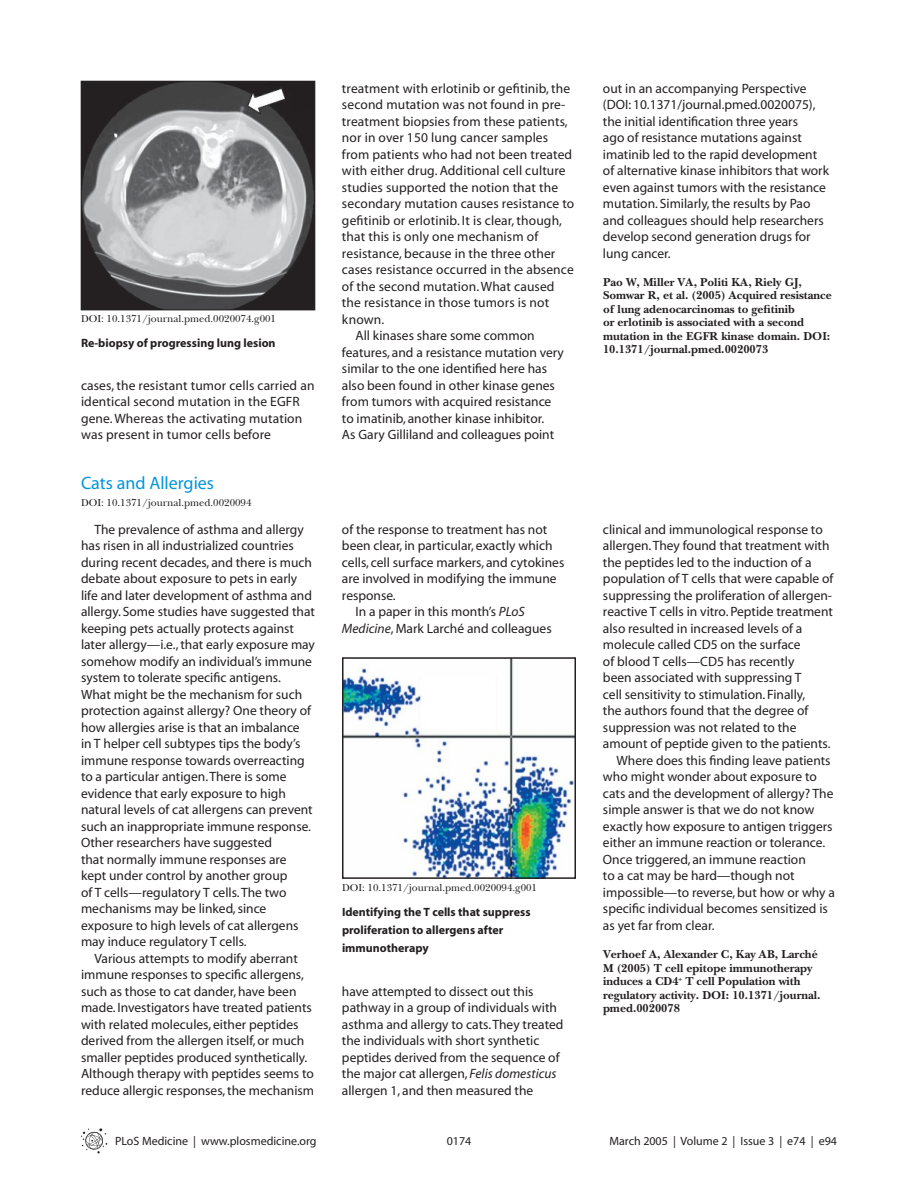
<style>
.page{position:relative;width:918px;height:1202px;background:#fff}
.page>*{position:absolute;margin:0;border:0;box-sizing:border-box;transform-origin:0 0}
.t1{font:18px "Myriad";color:#0095da}
.t2{font:13.5px/16.5px "Myriad";color:#231f20}
.t3{font:700 12px/13.5px "PLB Iserif";color:#231f20}
.t4{font:700 12px/18px "Myriad";color:#231f20}
.t5{font:12px "Myriad";color:#231f20}
.t6{font:500 10.5px "PLB Iserif";color:#231f20}
.s1{font-style:italic}
</style>
<div class="page">
<svg style="left:81px;top:1128px;width:26px;height:25px"></svg>
<img style="left:83px;top:83px;width:230px;height:225px">
<div style="left:81px;top:81px;width:234px;height:229px;border:1px solid #231f20"></div>
<img style="left:345px;top:660px;width:228px;height:216px">
<div style="left:342px;top:657px;width:234px;height:222px;border:2px solid #231f20"></div>
<p class="t6" style="left:81px;top:314px;width:197px">DOI: 10.1371/journal.pmed.0020074.g001</p>
<p class="t4" style="left:81px;top:335px;width:196px">Re-biopsy of progressing lung lesion</p>
<p class="t2" style="left:81px;top:378px;width:235px">cases, the resistant tumor cells carried an identical second mutation in the EGFR gene. Whereas the activating mutation was present in tumor cells before</p>
<h1 class="t1" style="left:81px;top:476px;width:135px">Cats and Allergies</h1>
<p class="t6" style="left:81px;top:498px;width:172px">DOI: 10.1371/journal.pmed.0020094</p>
<p class="t2" style="left:81px;top:522px;width:236px;text-indent:14px">The prevalence of asthma and allergy has risen in all industrialized countries during recent decades, and there is much debate about exposure to pets in early life and later development of asthma and allergy. Some studies have suggested that keeping pets actually protects against later allergy—i.e., that early exposure may somehow modify an individual’s immune system to tolerate specific antigens.<br>What might be the mechanism for such protection against allergy? One theory of how allergies arise is that an imbalance<br>in T helper cell subtypes tips the body’s immune response towards overreacting to a particular antigen. There is some evidence that early exposure to high natural levels of cat allergens can prevent such an inappropriate immune response.<br>Other researchers have suggested<br>that normally immune responses are kept under control by another group<br>of T cells—regulatory T cells. The two mechanisms may be linked, since exposure to high levels of cat allergens may induce regulatory T cells.</p>
<p class="t2" style="left:81px;top:951px;width:235px;text-indent:14px">Various attempts to modify aberrant immune responses to specific allergens, such as those to cat dander, have been made. Investigators have treated patients with related molecules, either peptides derived from the allergen itself, or much smaller peptides produced synthetically.<br>Although therapy with peptides seems to reduce allergic responses, the mechanism</p>
<p class="t2" style="left:342px;top:81px;width:230px">treatment with erlotinib or gefitinib, the</p>
<p class="t2" style="left:342px;top:97px;width:225px">second mutation was not found in pre-</p>
<p class="t2" style="left:342px;top:114px;width:227px">treatment biopsies from these patients,</p>
<p class="t2" style="left:342px;top:130px;width:208px">nor in over 150 lung cancer samples</p>
<p class="t2" style="left:342px;top:147px;width:232px">from patients who had not been treated</p>
<p class="t2" style="left:342px;top:163px;width:225px">with either drug. Additional cell culture</p>
<p class="t2" style="left:342px;top:180px;width:218px">studies supported the notion that the</p>
<p class="t2" style="left:342px;top:196px;width:234px">secondary mutation causes resistance to</p>
<p class="t2" style="left:342px;top:213px;width:222px">gefitinib or erlotinib. It is clear, though,</p>
<p class="t2" style="left:342px;top:229px;width:198px">that this is only one mechanism of</p>
<p class="t2" style="left:342px;top:246px;width:215px">resistance, because in the three other</p>
<p class="t2" style="left:342px;top:262px;width:233px">cases resistance occurred in the absence</p>
<p class="t2" style="left:342px;top:279px;width:214px">of the second mutation. What caused</p>
<p class="t2" style="left:342px;top:295px;width:209px">the resistance in those tumors is not</p>
<p class="t2" style="left:342px;top:312px;width:44px">known.</p>
<p class="t2" style="left:355px;top:328px;width:181px">All kinases share some common</p>
<p class="t2" style="left:342px;top:345px;width:223px">features, and a resistance mutation very</p>
<p class="t2" style="left:342px;top:361px;width:207px">similar to the one identified here has</p>
<p class="t2" style="left:342px;top:378px;width:214px">also been found in other kinase genes</p>
<p class="t2" style="left:342px;top:394px;width:211px">from tumors with acquired resistance</p>
<p class="t2" style="left:342px;top:411px;width:204px">to imatinib, another kinase inhibitor.</p>
<p class="t2" style="left:342px;top:427px;width:214px">As Gary Gilliland and colleagues point</p>
<p class="t2" style="left:342px;top:522px;width:207px">of the response to treatment has not</p>
<p class="t2" style="left:342px;top:538px;width:212px">been clear, in particular, exactly which</p>
<p class="t2" style="left:342px;top:555px;width:224px">cells, cell surface markers, and cytokines</p>
<p class="t2" style="left:342px;top:571px;width:216px">are involved in modifying the immune</p>
<p class="t2" style="left:342px;top:588px;width:55px">response.</p>
<p class="t2" style="left:355px;top:604px;width:171px">In a paper in this month’s <span class="s1">PLoS</span></p>
<p class="t2" style="left:342px;top:621px;width:211px"><span class="s1">Medicine</span>, Mark Larché and colleagues</p>
<p class="t6" style="left:342px;top:883px;width:197px">DOI: 10.1371/journal.pmed.0020094.g001</p>
<p class="t4" style="left:342px;top:904px;width:190px">Identifying the T cells that suppress proliferation to allergens after immunotherapy</p>
<p class="t2" style="left:342px;top:984px;width:223px">have attempted to dissect out this pathway in a group of individuals with asthma and allergy to cats. They treated the individuals with short synthetic peptides derived from the sequence of the major cat allergen, <span class="s1">Felis domesticus </span>allergen 1, and then measured the</p>
<p class="t5" style="left:115px;top:1136px;width:203px">PLoS Medicine | www.plosmedicine.org</p>
<p class="t5" style="left:447px;top:1136px;width:26px">0174</p>
<p class="t2" style="left:603px;top:81px;width:228px">out in an accompanying Perspective (DOI: 10.1371/journal.pmed.0020075), the initial identification three years<br>ago of resistance mutations against imatinib led to the rapid development of alternative kinase inhibitors that work even against tumors with the resistance mutation. Similarly, the results by Pao and colleagues should help researchers develop second generation drugs for lung cancer.</p>
<p class="t3" style="left:603px;top:277px;width:230px">Pao W, Miller VA, Politi KA, Riely GJ, Somwar R, et al. (2005) Acquired resistance of lung adenocarcinomas to gefitinib<br>or erlotinib is associated with a second mutation in the EGFR kinase domain. DOI:<br>10.1371/journal.pmed.0020073</p>
<p class="t2" style="left:603px;top:522px;width:221px">clinical and immunological response to</p>
<p class="t2" style="left:603px;top:538px;width:228px">allergen. They found that treatment with</p>
<p class="t2" style="left:603px;top:555px;width:210px">the peptides led to the induction of a</p>
<p class="t2" style="left:603px;top:571px;width:232px">population of T cells that were capable of</p>
<p class="t2" style="left:603px;top:588px;width:231px">suppressing the proliferation of allergen-</p>
<p class="t2" style="left:603px;top:604px;width:232px">reactive T cells in vitro. Peptide treatment</p>
<p class="t2" style="left:603px;top:621px;width:201px">also resulted in increased levels of a</p>
<p class="t2" style="left:603px;top:637px;width:199px">molecule called CD5 on the surface</p>
<p class="t2" style="left:603px;top:654px;width:193px">of blood T cells—CD5 has recently</p>
<p class="t2" style="left:603px;top:670px;width:200px">been associated with suppressing T</p>
<p class="t2" style="left:603px;top:687px;width:204px">cell sensitivity to stimulation. Finally,</p>
<p class="t2" style="left:603px;top:703px;width:207px">the authors found that the degree of</p>
<p class="t2" style="left:603px;top:720px;width:195px">suppression was not related to the</p>
<p class="t2" style="left:603px;top:736px;width:229px">amount of peptide given to the patients.</p>
<p class="t2" style="left:616px;top:753px;width:216px">Where does this finding leave patients</p>
<p class="t2" style="left:603px;top:769px;width:215px">who might wonder about exposure to</p>
<p class="t2" style="left:603px;top:786px;width:232px">cats and the development of allergy? The</p>
<p class="t2" style="left:603px;top:802px;width:213px">simple answer is that we do not know</p>
<p class="t2" style="left:603px;top:819px;width:231px">exactly how exposure to antigen triggers</p>
<p class="t2" style="left:603px;top:835px;width:224px">either an immune reaction or tolerance.</p>
<p class="t2" style="left:603px;top:852px;width:204px">Once triggered, an immune reaction</p>
<p class="t2" style="left:603px;top:868px;width:193px">to a cat may be hard—though not</p>
<p class="t2" style="left:603px;top:885px;width:234px">impossible—to reverse, but how or why a</p>
<p class="t2" style="left:603px;top:901px;width:226px">specific individual becomes sensitized is</p>
<p class="t2" style="left:603px;top:918px;width:113px">as yet far from clear.</p>
<p class="t3" style="left:603px;top:949px;width:219px">Verhoef A, Alexander C, Kay AB, Larché M (2005) T cell epitope immunotherapy induces a CD4<sup>+</sup> T cell Population with regulatory activity. DOI: 10.1371/journal. pmed.0020078</p>
<p class="t5" style="left:609px;top:1136px;width:229px">March 2005 | Volume 2 | Issue 3 | e74 | e94</p>
</div>
